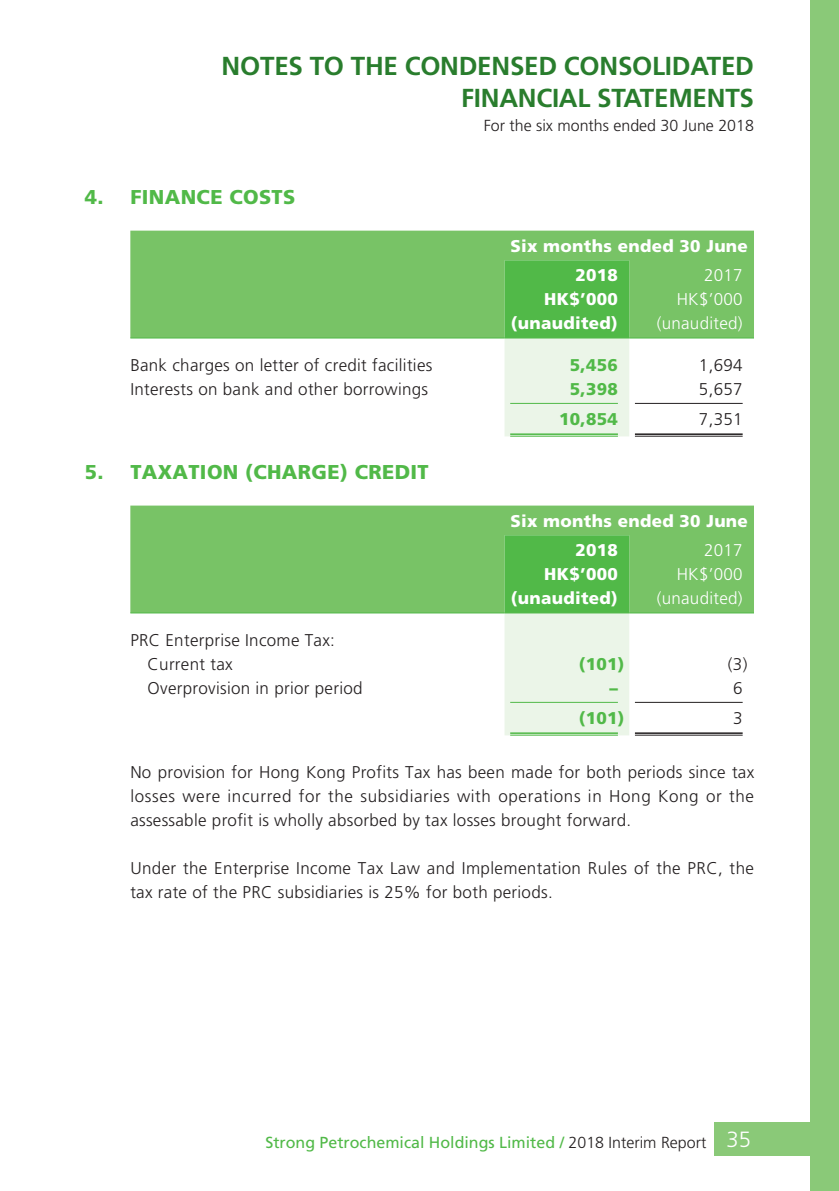
<style>
.page{position:relative;width:839px;height:1191px;background:#fff}
.page>*{position:absolute;margin:0;border:0;box-sizing:border-box;transform-origin:0 0}
.t1{font:700 26px/32px "Frutiger LT Std";letter-spacing:-.01em;color:#297d2d;text-align:right}
._01_H1{font:900 20px "Frutiger LT Std";letter-spacing:.02em;color:#51b948}
._00_txt{font:300 17px/24px "Frutiger LT Std";letter-spacing:.015em;color:#231f20;text-align:justify}
._50_Table_txt{font:300 17px "Frutiger LT Std";letter-spacing:.015em;color:#231f20}
._50_Table_txt-2{font:900 17px "Frutiger LT Std";letter-spacing:.02em;color:#fff}
._50_Table_txt-3{font:300 17px "Frutiger LT Std";letter-spacing:.015em;color:#fff}
._50_Table_txt-4{font:900 17px "Frutiger LT Std";letter-spacing:.02em;color:#51b948}
.t2{font:16px "Frutiger LT Std";color:#51b948}
.t3{font:300 16px "Frutiger LT Std";color:#231f20}
.s1{font-weight:300;color:#231f20}
.s2{font-weight:300;font-size:22px;color:#fff}
</style>
<div class="page">
<div style="left:715px;top:1122px;width:124px;height:33px;background:#8ac978"></div>
<div style="left:811px;top:0;width:28px;height:1190px;background:#8ac978"></div>
<div style="left:130px;top:231px;width:624px;height:106px;background:#78c366"></div>
<svg style="left:505px;top:260px;width:124px;height:176px;background:#a5d99f"></svg>
<hr style="left:130px;top:337px;width:375px;height:1px;background:#51b948">
<hr style="left:505px;top:337px;width:124px;height:1px;background:#51b948">
<hr style="left:629px;top:337px;width:125px;height:1px;background:#51b948">
<hr style="left:510px;top:403px;width:108px;height:1px;background:#51b948">
<hr style="left:635px;top:403px;width:108px;height:1px;background:#231f20">
<hr style="left:510px;top:433px;width:108px;height:2px;background:#51b948">
<hr style="left:510px;top:436px;width:108px;height:1px;background:#51b948">
<hr style="left:635px;top:433px;width:108px;height:2px;background:#231f20">
<hr style="left:635px;top:436px;width:108px;height:1px;background:#231f20">
<div style="left:130px;top:505px;width:624px;height:107px;background:#78c366"></div>
<svg style="left:505px;top:535px;width:124px;height:200px;background:#aedda8"></svg>
<hr style="left:130px;top:612px;width:375px;height:1px;background:#51b948">
<hr style="left:505px;top:612px;width:124px;height:1px;background:#51b948">
<hr style="left:629px;top:612px;width:125px;height:1px;background:#51b948">
<hr style="left:510px;top:702px;width:108px;height:1px;background:#51b948">
<hr style="left:635px;top:702px;width:108px;height:1px;background:#231f20">
<hr style="left:510px;top:732px;width:108px;height:2px;background:#51b948">
<hr style="left:510px;top:734px;width:108px;height:1px;background:#51b948">
<hr style="left:635px;top:732px;width:108px;height:2px;background:#231f20">
<hr style="left:635px;top:734px;width:108px;height:1px;background:#231f20">
<h1 class="t1" style="left:222px;top:50px;width:534px">NOTES TO THE CONDENSED CONSOLIDATED<br>FINANCIAL STATEMENTS</h1>
<p class="_01_H1" style="left:85px;top:185px;width:212px">4. FINANCE COSTS</p>
<p class="t3" style="left:484px;top:116px;width:272px">For the six months ended 30 June 2018</p>
<p class="_50_Table_txt-2" style="left:510px;top:235px;width:239px">Six months ended 30 June</p>
<p class="_50_Table_txt-2" style="left:575px;top:265px;width:44px">2018</p>
<p class="_50_Table_txt-3" style="left:704px;top:266px;width:40px">2017</p>
<p class="_50_Table_txt-2" style="left:544px;top:289px;width:75px">HK$’000</p>
<p class="_50_Table_txt-3" style="left:677px;top:290px;width:67px">HK$’000</p>
<p class="_50_Table_txt-2" style="left:511px;top:313px;width:109px">(unaudited)</p>
<p class="_50_Table_txt-3" style="left:657px;top:314px;width:88px">(unaudited)</p>
<p class="_50_Table_txt" style="left:130px;top:355px;width:304px">Bank charges on letter of credit facilities</p>
<p class="_50_Table_txt-4" style="left:570px;top:355px;width:50px">5,456</p>
<p class="_50_Table_txt" style="left:699px;top:355px;width:45px">1,694</p>
<p class="_50_Table_txt" style="left:130px;top:379px;width:299px">Interests on bank and other borrowings</p>
<p class="_50_Table_txt-4" style="left:570px;top:379px;width:50px">5,398</p>
<p class="_50_Table_txt" style="left:699px;top:379px;width:45px">5,657</p>
<p class="_50_Table_txt-4" style="left:559px;top:409px;width:60px">10,854</p>
<p class="_50_Table_txt" style="left:699px;top:409px;width:45px">7,351</p>
<p class="_01_H1" style="left:85px;top:459px;width:345px">5. TAXATION (CHARGE) CREDIT</p>
<p class="_50_Table_txt-2" style="left:510px;top:510px;width:239px">Six months ended 30 June</p>
<p class="_50_Table_txt-2" style="left:575px;top:540px;width:44px">2018</p>
<p class="_50_Table_txt-3" style="left:704px;top:541px;width:40px">2017</p>
<p class="_50_Table_txt-2" style="left:544px;top:564px;width:75px">HK$’000</p>
<p class="_50_Table_txt-3" style="left:677px;top:565px;width:67px">HK$’000</p>
<p class="_50_Table_txt-2" style="left:511px;top:588px;width:109px">(unaudited)</p>
<p class="_50_Table_txt-3" style="left:657px;top:589px;width:88px">(unaudited)</p>
<p class="_50_Table_txt" style="left:130px;top:630px;width:206px">PRC Enterprise Income Tax:</p>
<p class="_50_Table_txt" style="left:148px;top:654px;width:87px">Current tax</p>
<p class="_50_Table_txt-4" style="left:579px;top:653px;width:47px">(101)</p>
<p class="_50_Table_txt" style="left:728px;top:654px;width:21px">(3)</p>
<p class="_50_Table_txt" style="left:148px;top:678px;width:216px">Overprovision in prior period</p>
<p class="_50_Table_txt-4" style="left:609px;top:677px;width:10px">–</p>
<p class="_50_Table_txt" style="left:733px;top:678px;width:11px">6</p>
<p class="_50_Table_txt-4" style="left:579px;top:707px;width:47px">(101)</p>
<p class="_50_Table_txt" style="left:733px;top:708px;width:11px">3</p>
<p class="_00_txt" style="left:130px;top:760px;width:625px">No provision for Hong Kong Profits Tax has been made for both periods since tax losses were incurred for the subsidiaries with operations in Hong Kong or the assessable profit is wholly absorbed by tax losses brought forward.</p>
<p class="_00_txt" style="left:130px;top:856px;width:625px">Under the Enterprise Income Tax Law and Implementation Rules of the PRC, the tax rate of the PRC subsidiaries is 25% for both periods.</p>
<p class="t2" style="left:265px;top:1132px;width:487px">Strong Petrochemical Holdings Limited / <span class="s1">2018 Interim Report</span> <span class="s2">35</span></p>
</div>
